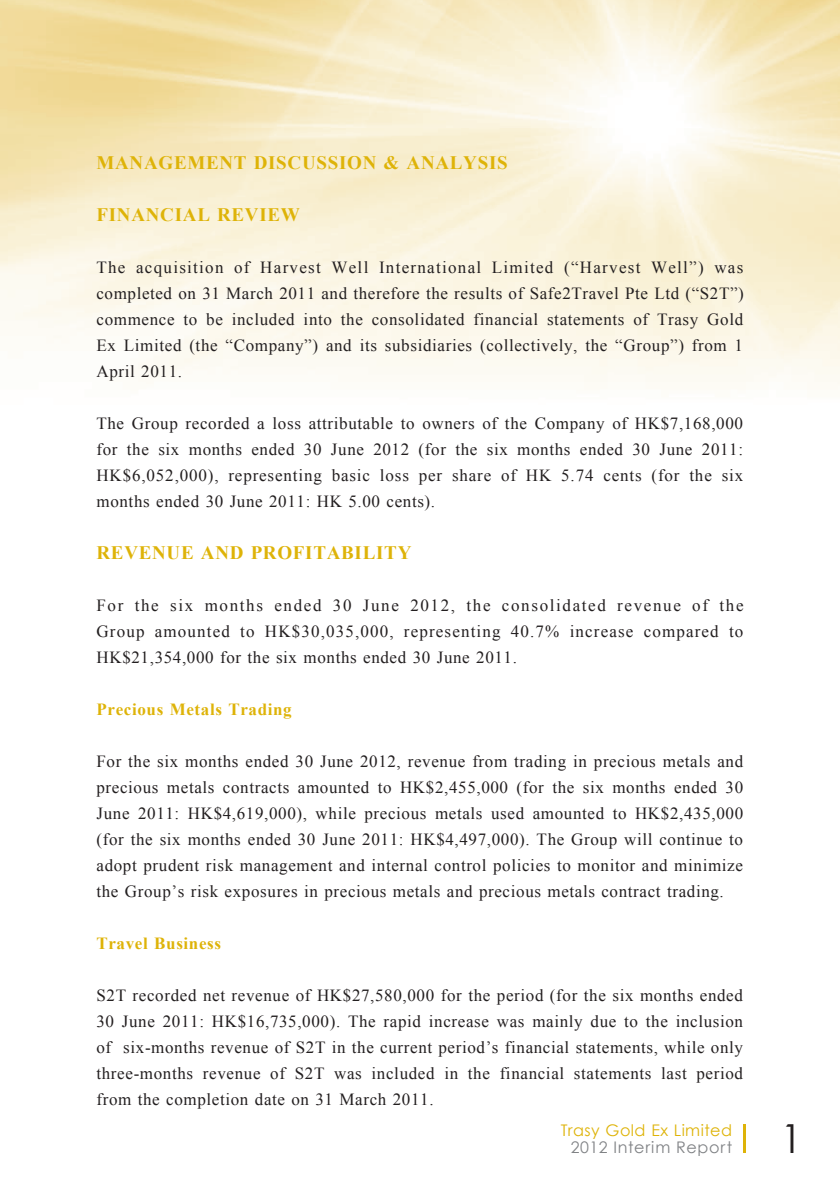
<style>
.page{position:relative;width:840px;height:1191px;background:#fff}
.page>*{position:absolute;margin:0;border:0;box-sizing:border-box;transform-origin:0 0}
.t1{font:40px "Century Gothic";color:#231f20}
.t2{font:700 19px "Times New Roman";letter-spacing:.04em;color:#deb308}
.t3{font:17px/26px "Times New Roman";letter-spacing:.035em;color:#231f20;text-align:justify}
.t4{font:700 17px "Times New Roman";letter-spacing:.035em;color:#deb308}
.t5{font:16px "Century Gothic";letter-spacing:.03em;color:#deb308}
.t6{font:16px "Century Gothic";letter-spacing:.045em;color:#808285}
</style>
<div class="page">
<hr style="left:743px;top:1124px;width:3px;height:29px;background:#deb308">
<p class="t2" style="left:96px;top:149px;width:412px">MANAGEMENT DISCUSSION &amp; ANALYSIS</p>
<p class="t2" style="left:96px;top:201px;width:26px">Financial</p>
<p class="t2" style="left:217px;top:201px;width:57px">Review</p>
<p class="t3" style="left:96px;top:254px;width:648px">The acquisition of Harvest Well International Limited (“Harvest Well”) was completed on 31 March 2011 and therefore the results of Safe2Travel Pte Ltd (“S2T”) commence to be included into the consolidated financial statements of Trasy Gold Ex Limited (the “Company”) and its subsidiaries (collectively, the “Group”) from 1<br>April 2011.</p>
<p class="t3" style="left:96px;top:410px;width:648px">The Group recorded a loss attributable to owners of the Company of HK$7,168,000 for the six months ended 30 June 2012 (for the six months ended 30 June 2011:<br>HK$6,052,000), representing basic loss per share of HK 5.74 cents (for the six months ended 30 June 2011: HK 5.00 cents).</p>
<p class="t2" style="left:96px;top:539px;width:57px">Revenue</p>
<p class="t2" style="left:201px;top:539px;width:15px">and</p>
<p class="t2" style="left:250px;top:539px;width:14px">profitability</p>
<p class="t3" style="left:96px;top:592px;width:648px">For the six months ended 30 June 2012, the consolidated revenue of the Group amounted to HK$30,035,000, representing 40.7% increase compared to HK$21,354,000 for the six months ended 30 June 2011.</p>
<p class="t4" style="left:96px;top:697px;width:197px">Precious Metals Trading</p>
<p class="t3" style="left:96px;top:748px;width:647px">For the six months ended 30 June 2012, revenue from trading in precious metals and precious metals contracts amounted to HK$2,455,000 (for the six months ended 30<br>June 2011: HK$4,619,000), while precious metals used amounted to HK$2,435,000 (for the six months ended 30 June 2011: HK$4,497,000). The Group will continue to adopt prudent risk management and internal control policies to monitor and minimize the Group’s risk exposures in precious metals and precious metals contract trading.</p>
<p class="t4" style="left:96px;top:931px;width:126px">Travel Business</p>
<p class="t3" style="left:96px;top:982px;width:647px">S2T recorded net revenue of HK$27,580,000 for the period (for the six months ended 30 June 2011: HK$16,735,000). The rapid increase was mainly due to the inclusion of six-months revenue of S2T in the current period’s financial statements, while only three-months revenue of S2T was included in the financial statements last period from the completion date on 31 March 2011.</p>
<p class="t5" style="left:560px;top:1119px;width:173px">Trasy Gold Ex Limited</p>
<p class="t6" style="left:570px;top:1136px;width:163px">2012 Interim Report</p>
<h1 class="t1" style="left:780px;top:1110px;width:24px">1</h1>
</div>
